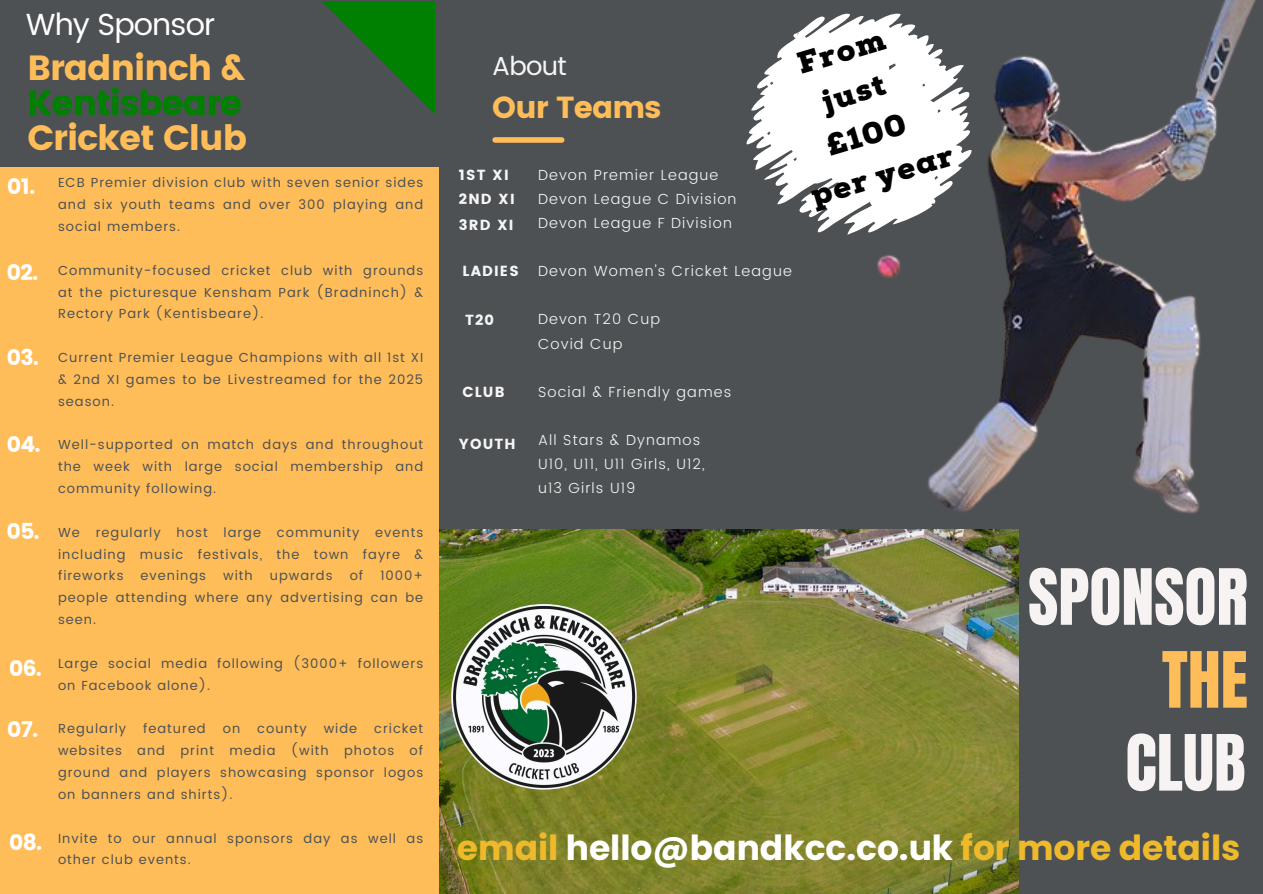
<style>
.page{position:relative;width:1263px;height:894px;background:#fff}
.page>*{position:absolute;margin:0;border:0;box-sizing:border-box;transform-origin:0 0}
.t1{font:65.85px "Anton";color:#f8f3f3}
.t2{font:65.85px "Anton";color:#ffbd59}
.t3{font:34.95px/34.8px "Poppins";letter-spacing:-.03em;color:#ffbd59}
.t4{font:700 34.5px "Poppins";color:#eeba2b}
.t5{font:900 30.45px/43.5px "Nexa Slab";color:#000;text-align:center}
.t6{font:30.45px "Poppins";letter-spacing:-.03em;color:#fff}
.t7{font:30.45px "Poppins";letter-spacing:-.03em;color:#ffbd59}
.t8{font:25.95px "Poppins";letter-spacing:-.03em;color:#f6f6f6}
.t9{font:21.9px "Poppins";letter-spacing:-.03em;color:#fff}
.t10{font:300 14.55px "Poppins";letter-spacing:.075em;color:#f6f6f6}
.t11{font:14.55px "Poppins";letter-spacing:.075em;color:#f6f6f6}
.t12{font:13.05px/21.8px "Poppins";letter-spacing:.075em;color:#4d5154;text-align:justify}
.s1{color:#008000}
.s2{color:#fff}
</style>
<div class="page">
<div style="left:0;top:0;width:1263px;height:893px;background:#4d5154"></div>
<img style="left:439px;top:529px;width:579px;height:364px">
<svg style="left:322px;top:1px;width:113px;height:113px"></svg>
<div style="left:495px;top:137px;width:67px;height:6px;background:#ffbd59"></div>
<div style="left:0;top:167px;width:439px;height:726px;background:#ffbd59"></div>
<img style="left:451px;top:604px;width:186px;height:185px;border-radius:50%">
<img style="left:768px;top:0;width:488px;height:539px">
<svg style="left:746px;top:14px;width:226px;height:220px;fill:#fff"></svg>
<p class="t6" style="left:26px;top:6px;width:191px">Why Sponsor</p>
<p class="t3" style="left:27px;top:50px;width:221px">Bradninch &amp;<br><span class="s1">Kentisbeare<br></span>Cricket Club</p>
<p class="t9" style="left:7px;top:173px;width:29px">01.</p>
<p class="t12" style="left:58px;top:172px;width:367px">ECB Premier division club with seven senior sides and six youth teams and over 300 playing and social members.</p>
<p class="t12" style="left:58px;top:259px;width:367px">Community-focused cricket club with grounds at the picturesque Kensham Park (Bradninch) &amp; Rectory Park (Kentisbeare).</p>
<p class="t12" style="left:58px;top:346px;width:367px">Current Premier League Champions with all 1st XI &amp; 2nd XI games to be Livestreamed for the 2025 season.</p>
<p class="t12" style="left:58px;top:434px;width:367px">Well-supported on match days and throughout the week with large social membership and community following.</p>
<p class="t12" style="left:58px;top:521px;width:367px">We regularly host large community events including music festivals, the town fayre &amp; fireworks</p>
<h1 class="t9" style="left:7px;top:260px;width:33px">02.</h1>
<h1 class="t9" style="left:7px;top:345px;width:33px">03.</h1>
<h1 class="t9" style="left:7px;top:431px;width:35px">04.</h1>
<p class="t12" style="left:141px;top:565px;width:67px">evenings</p>
<p class="t12" style="left:223px;top:565px;width:31px">with</p>
<p class="t12" style="left:270px;top:565px;width:64px">upwards</p>
<p class="t12" style="left:350px;top:565px;width:15px">of</p>
<p class="t12" style="left:58px;top:565px;width:367px;text-indent:322px">1000+ people attending where any advertising can be seen.</p>
<p class="t12" style="left:58px;top:652px;width:367px">Large social media following (3000+ followers on Facebook alone).</p>
<p class="t12" style="left:58px;top:717px;width:70px">Regularly</p>
<p class="t12" style="left:143px;top:717px;width:64px">featured</p>
<p class="t12" style="left:223px;top:717px;width:19px">on</p>
<p class="t12" style="left:257px;top:717px;width:51px">county</p>
<p class="t12" style="left:324px;top:717px;width:35px">wide</p>
<h4 class="t9" style="left:9px;top:655px;width:34px">06.</h4>
<h2 class="t9" style="left:7px;top:716px;width:32px">07.</h2>
<p class="t12" style="left:58px;top:717px;width:367px;text-indent:316px">cricket websites and print media (with photos of ground and players showcasing sponsor logos on banners and shirts).</p>
<p class="t12" style="left:58px;top:826px;width:367px">Invite to our annual sponsors day as well as other club events.</p>
<h6 class="t9" style="left:9px;top:829px;width:34px">08.</h6>
<p class="t5" style="left:768px;top:52px;width:148px;rotate:-17deg">From just £100<br>per year</p>
<h6 class="t8" style="left:492px;top:50px;width:76px">About</h6>
<p class="t7" style="left:492px;top:89px;width:171px">Our Teams</p>
<h3 class="t10" style="left:538px;top:166px;width:182px">Devon Premier League</h3>
<p class="t10" style="left:538px;top:190px;width:200px">Devon League C Division</p>
<h5 class="t10" style="left:538px;top:214px;width:195px">Devon League F Division</h5>
<h3 class="t10" style="left:538px;top:262px;width:255px">Devon Women's Cricket League</h3>
<p class="t10" style="left:538px;top:311px;width:124px">Devon T20 Cup</p>
<p class="t10" style="left:538px;top:335px;width:86px">Covid Cup</p>
<p class="t10" style="left:538px;top:383px;width:195px">Social &amp; Friendly games</p>
<p class="t10" style="left:538px;top:431px;width:164px">All Stars &amp; Dynamos</p>
<p class="t10" style="left:538px;top:455px;width:168px">U10, U11, U11 Girls, U12,</p>
<p class="t10" style="left:538px;top:479px;width:99px">u13 Girls U19</p>
<p class="t11" style="left:459px;top:167px;width:51px">1ST XI</p>
<h6 class="t11" style="left:459px;top:190px;width:57px">2ND XI</h6>
<h6 class="t11" style="left:459px;top:216px;width:56px">3RD XI</h6>
<h6 class="t11" style="left:463px;top:262px;width:58px">LADIES</h6>
<h6 class="t11" style="left:465px;top:311px;width:30px">T20</h6>
<h6 class="t11" style="left:463px;top:384px;width:43px">CLUB</h6>
<h6 class="t11" style="left:459px;top:435px;width:58px">YOUTH</h6>
<p class="t1" style="left:1028px;top:549px;width:221px">SPONSOR</p>
<p class="t2" style="left:1162px;top:632px;width:88px">THE</p>
<p class="t1" style="left:1125px;top:715px;width:122px">CLUB</p>
<p class="t4" style="left:457px;top:824px;width:785px">email <span class="s2">hello@bandkcc.co.uk</span> for more details</p>
</div>
